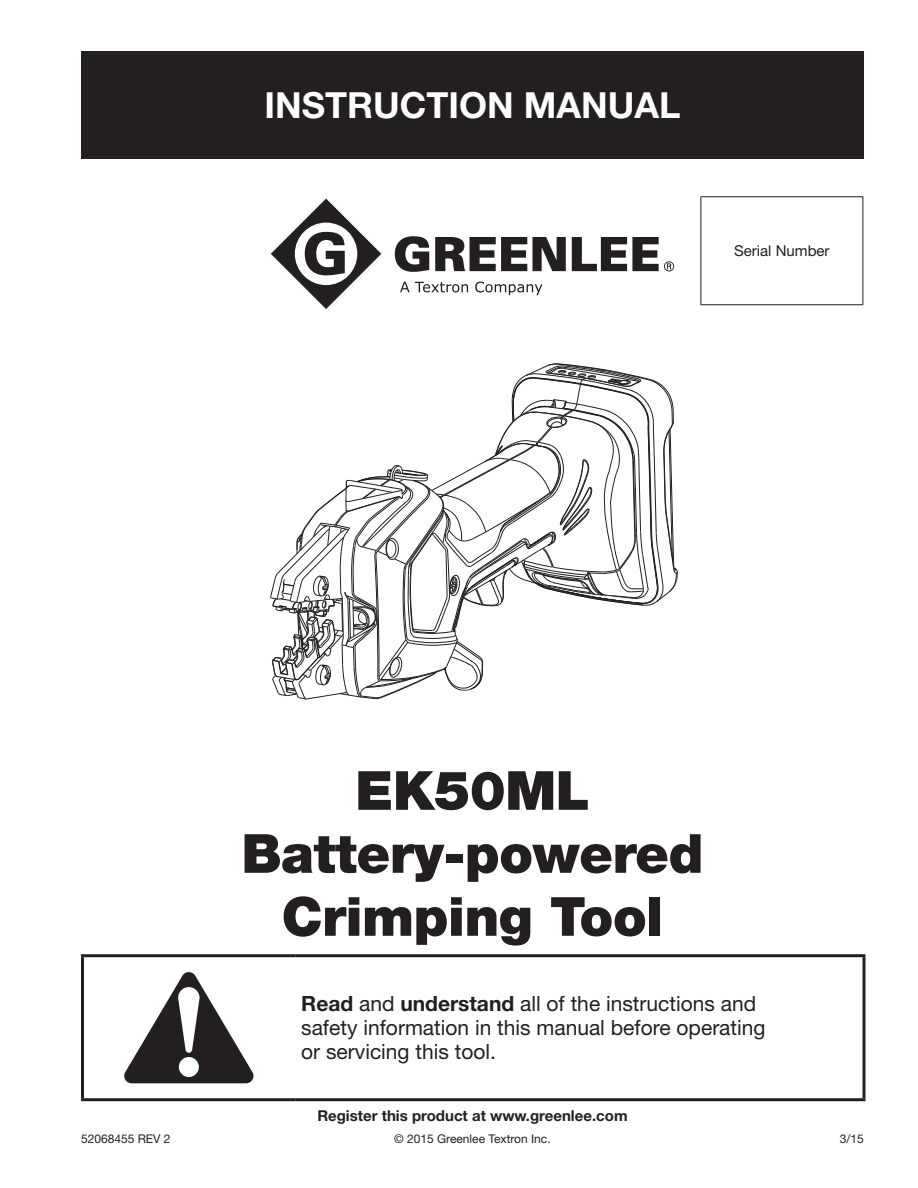
<style>
.page{position:relative;width:918px;height:1188px;background:#fff}
.page>*{position:absolute;margin:0;border:0;box-sizing:border-box;transform-origin:0 0}
.t1{font:900 54px/63px "Helvetica Neue LT Std";letter-spacing:-.01em;color:#231f20;text-align:center}
.t2{font:700 36px "Helvetica Neue LT Std";color:#fff}
.Warning_page_1{font:21px/24px "Helvetica Neue LT Std";color:#231f20}
.Subsubhead_C{font:700 15px "Helvetica Neue LT Std";color:#231f20}
.Body_Copy{font:15px "Helvetica Neue LT Std";color:#231f20}
.t3{font:12px "Helvetica Neue LT Std";color:#231f20}
.s1{font-weight:700}
</style>
<div class="page">
<div style="left:81px;top:51px;width:783px;height:108px;background:#231f20"></div>
<svg style="left:271px;top:199px;width:110px;height:110px"></svg>
<svg style="left:435px;top:237px;width:131px;height:34px"></svg>
<svg style="left:572px;top:237px;width:102px;height:34px"></svg>
<svg style="left:395px;top:236px;width:34px;height:36px"></svg>
<svg style="left:400px;top:282px;width:68px;height:10px"></svg>
<svg style="left:475px;top:282px;width:67px;height:13px"></svg>
<hr style="left:700px;top:196px;width:163px;height:1px;background:#231f20">
<hr style="left:700px;top:197px;width:1px;height:107px;background:#231f20">
<hr style="left:862px;top:197px;width:1px;height:107px;background:#231f20">
<hr style="left:700px;top:304px;width:163px;height:1px;background:#231f20">
<hr style="left:295px;top:954px;width:570px;height:3px;background:#231f20">
<svg style="left:862px;top:957px;width:4px;height:141px"></svg>
<hr style="left:295px;top:1098px;width:570px;height:3px;background:#231f20">
<hr style="left:81px;top:954px;width:214px;height:3px;background:#231f20">
<hr style="left:81px;top:957px;width:3px;height:141px;background:#231f20">
<hr style="left:81px;top:1098px;width:214px;height:3px;background:#231f20">
<svg style="left:124px;top:972px;width:130px;height:111px"></svg>
<svg style="left:270px;top:363px;width:408px;height:337px"></svg>
<p class="t2" style="left:265px;top:83px;width:417px">INSTRUCTION MANUAL</p>
<p class="Body_Copy" style="left:734px;top:242px;width:97px">Serial Number</p>
<p class="t1" style="left:242px;top:759px;width:463px">EK50ML<br>Battery-powered<br>Crimping Tool</p>
<p class="Warning_page_1" style="left:301px;top:991px;width:466px"><span class="s1">Read</span> and <span class="s1">understand</span> all of the instructions and safety information in this manual before operating or servicing this tool.</p>
<p class="Subsubhead_C" style="left:317px;top:1106px;width:312px">Register this product at www.greenlee.com</p>
<p class="t3" style="left:81px;top:1131px;width:91px">52068455 REV 2</p>
<p class="t3" style="left:394px;top:1131px;width:158px">© 2015 Greenlee Textron Inc.</p>
<p class="t3" style="left:840px;top:1131px;width:26px">3/15</p>
</div>
